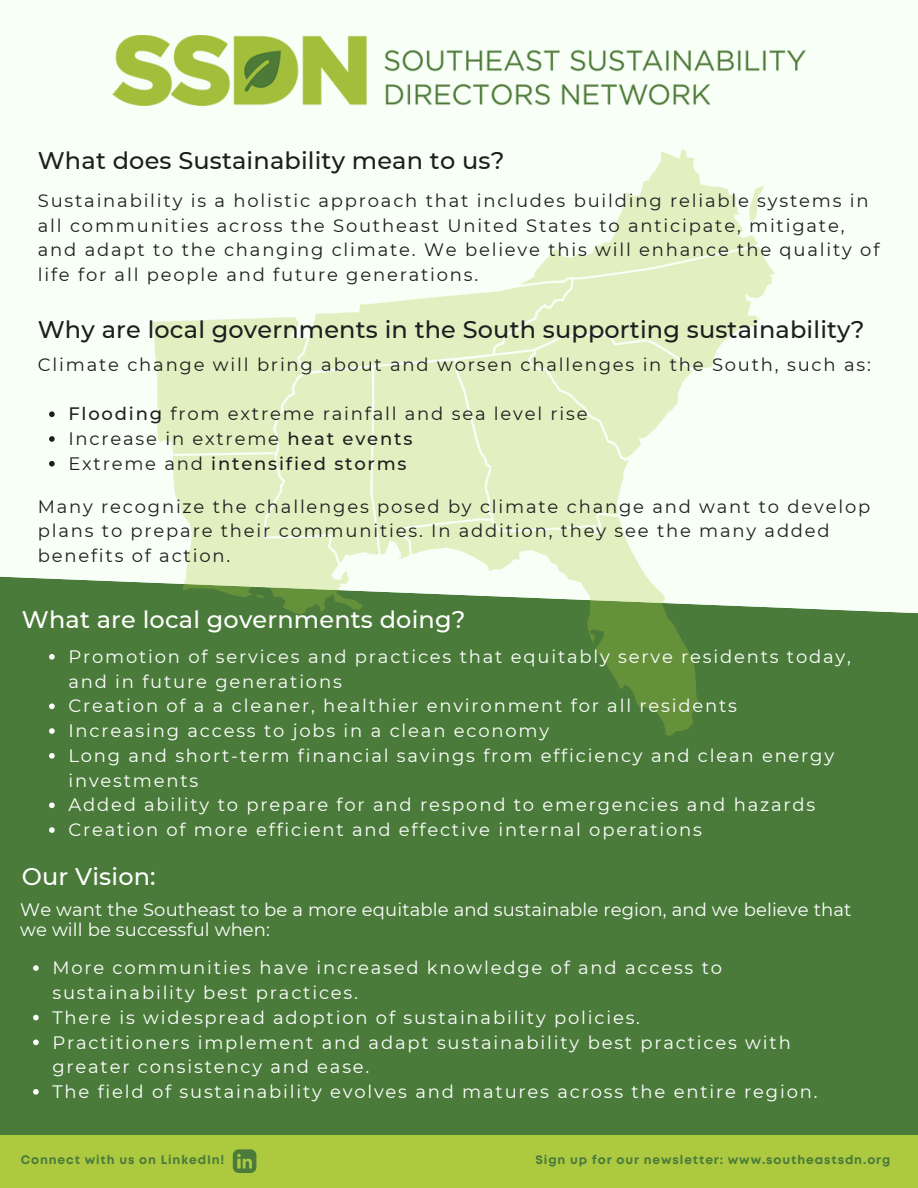
<style>
.page{position:relative;width:918px;height:1188px;background:#f8fff7}
.page>*{position:absolute;margin:0;border:0;box-sizing:border-box;transform-origin:0 0}
.t1{font:500 24px "Montserrat";letter-spacing:.005em;color:#1e1e1e}
.t2{font:500 24px "Montserrat";letter-spacing:.005em;color:#fff}
.t3{font:18px/24.8px "Montserrat";letter-spacing:.1em;color:#fff}
.t4{font:18px/24.8px "Montserrat";letter-spacing:.1em;color:#1e1e1e}
.t5{font:18px/20.2px "Montserrat";letter-spacing:.005em;color:#fff}
.t6{font:700 12.3px "Mont";letter-spacing:.075em;color:#4a7b3a}
.s1{font-weight:500}
</style>
<div class="page">
<div style="left:0;top:576px;width:918px;height:559px;background:#4a7b3a"></div>
<img style="left:113px;top:36px;width:693px;height:70px">
<div style="left:0;top:1135px;width:918px;height:53px;background:#acc940"></div>
<img style="left:120px;top:149px;width:729px;height:616px">
<svg style="left:49px;top:411px;width:6px;height:6px"></svg>
<svg style="left:49px;top:436px;width:6px;height:6px"></svg>
<svg style="left:49px;top:461px;width:6px;height:6px"></svg>
<svg style="left:49px;top:654px;width:6px;height:6px"></svg>
<svg style="left:49px;top:703px;width:6px;height:6px"></svg>
<svg style="left:49px;top:728px;width:6px;height:6px"></svg>
<svg style="left:49px;top:753px;width:6px;height:6px"></svg>
<svg style="left:49px;top:802px;width:6px;height:6px"></svg>
<svg style="left:49px;top:827px;width:6px;height:6px"></svg>
<svg style="left:33px;top:965px;width:6px;height:6px"></svg>
<svg style="left:33px;top:1015px;width:6px;height:5px"></svg>
<svg style="left:33px;top:1040px;width:6px;height:5px"></svg>
<svg style="left:33px;top:1089px;width:6px;height:6px"></svg>
<svg style="left:233px;top:1149px;width:23px;height:24px"></svg>
<h1 class="t1" style="left:38px;top:146px;width:468px">What does Sustainability mean to us?</h1>
<p class="t4" style="left:38px;top:188px;width:843px">Sustainability is a holistic approach that includes building reliable systems in all communities across the Southeast United States to anticipate, mitigate, and adapt to the changing climate. We believe this will enhance the quality of life for all people and future generations.</p>
<h1 class="t1" style="left:38px;top:314px;width:828px">Why are local governments in the South supporting sustainability?</h1>
<p class="t4" style="left:38px;top:352px;width:835px">Climate change will bring about and worsen challenges in the South, such as:</p>
<p class="t4" style="left:68px;top:402px;width:521px"><span class="s1">Flooding</span> from extreme rainfall and sea level rise<br>Increase in extreme <span class="s1">heat events<br></span>Extreme and <span class="s1">intensified storms</span></p>
<p class="t4" style="left:38px;top:494px;width:834px">Many recognize the challenges posed by climate change and want to develop plans to prepare their communities. In addition, they see the many added benefits of action.</p>
<h1 class="t2" style="left:22px;top:605px;width:445px">What are local governments doing?</h1>
<p class="t3" style="left:68px;top:644px;width:784px">Promotion of services and practices that equitably serve residents today, and in future generations<br>Creation of a a cleaner, healthier environment for all residents Increasing access to jobs in a clean economy<br>Long and short-term financial savings from efficiency and clean energy investments<br>Added ability to prepare for and respond to emergencies and hazards Creation of more efficient and effective internal operations</p>
<h1 class="t2" style="left:22px;top:861px;width:135px">Our Vision:</h1>
<p class="t5" style="left:20px;top:899px;width:833px">We want the Southeast to be a more equitable and sustainable region, and we believe that we will be successful when:</p>
<p class="t3" style="left:52px;top:955px;width:767px">More communities have increased knowledge of and access to sustainability best practices.<br>There is widespread adoption of sustainability policies.<br>Practitioners implement and adapt sustainability best practices with greater consistency and ease.<br>The field of sustainability evolves and matures across the entire region.</p>
<p class="t6" style="left:21px;top:1156px;width:205px">Connect with us on LinkedIn!</p>
<p class="t6" style="left:535px;top:1155px;width:356px">Sign up for our newsletter: www.southeastsdn.org</p>
</div>
